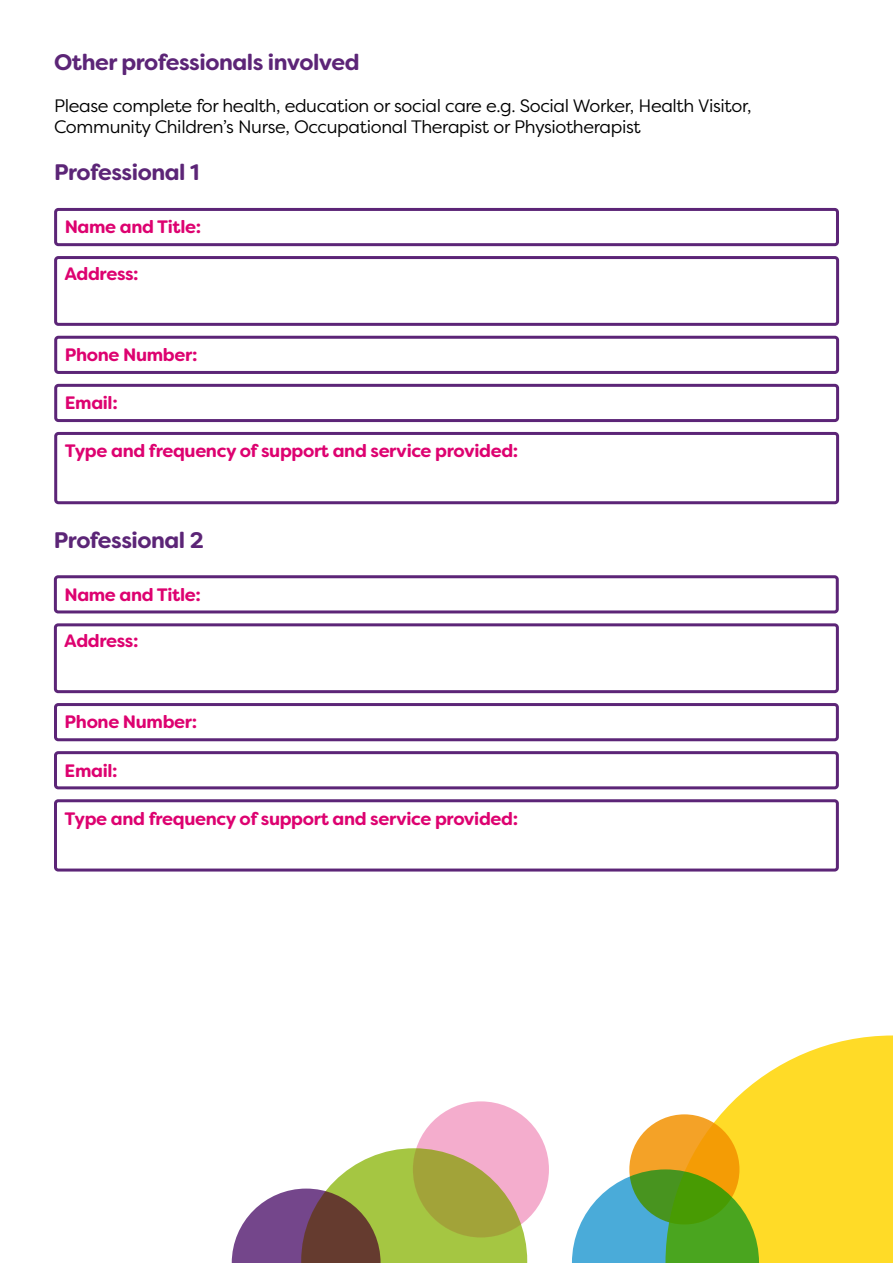
<style>
.page{position:relative;width:893px;height:1263px;background:#fff}
.page>*{position:absolute;margin:0;border:0;box-sizing:border-box;transform-origin:0 0}
.t1{font:700 22.5px "Filson Soft";letter-spacing:-.02em;color:#5c2577}
.t2{font:700 18px "Filson Soft";letter-spacing:-.02em;color:#dd0270}
.t3{font:18px/21.6px "Filson Pro";letter-spacing:-.02em;color:#000}
</style>
<div class="page">
<div style="left:54px;top:208px;width:785px;height:38px;border:3px solid #5c2577;border-radius:3px"></div>
<div style="left:54px;top:575px;width:785px;height:38px;border:3px solid #5c2577;border-radius:3px"></div>
<div style="left:54px;top:336px;width:785px;height:38px;border:3px solid #5c2577;border-radius:3px"></div>
<div style="left:54px;top:703px;width:785px;height:38px;border:3px solid #5c2577;border-radius:3px"></div>
<div style="left:54px;top:384px;width:785px;height:38px;border:3px solid #5c2577;border-radius:3px"></div>
<div style="left:54px;top:751px;width:785px;height:38px;border:3px solid #5c2577;border-radius:3px"></div>
<div style="left:54px;top:432px;width:785px;height:72px;border:3px solid #5c2577;border-radius:3px"></div>
<div style="left:54px;top:799px;width:785px;height:72px;border:3px solid #5c2577;border-radius:3px"></div>
<div style="left:54px;top:256px;width:785px;height:70px;border:3px solid #5c2577;border-radius:3px"></div>
<div style="left:54px;top:623px;width:785px;height:70px;border:3px solid #5c2577;border-radius:3px"></div>
<div style="left:413px;top:1101px;width:136px;height:136px;background:#f4adcd;border-radius:50%"></div>
<svg style="left:676px;top:1035px;width:217px;height:228px;fill:#ffdb27"></svg>
<svg style="left:629px;top:1114px;width:110px;height:110px;background:#f4a11e"></svg>
<svg style="left:572px;top:1169px;width:187px;height:94px;background:#70b06d"></svg>
<svg style="left:232px;top:1148px;width:295px;height:115px"></svg>
<p class="t1" style="left:54px;top:48px;width:307px">Other professionals involved</p>
<p class="t3" style="left:54px;top:94px;width:699px">Please complete for health, education or social care e.g. Social Worker, Health Visitor,<br>Community Children’s Nurse, Occupational Therapist or Physiotherapist</p>
<p class="t1" style="left:54px;top:158px;width:147px">Professional 1</p>
<p class="t2" style="left:65px;top:215px;width:138px">Name and Title:</p>
<p class="t2" style="left:65px;top:262px;width:76px">Address:</p>
<p class="t2" style="left:65px;top:343px;width:134px">Phone Number:</p>
<p class="t2" style="left:65px;top:391px;width:54px">Email:</p>
<p class="t2" style="left:65px;top:439px;width:455px">Type and frequency of support and service provided:</p>
<p class="t1" style="left:54px;top:525px;width:152px">Professional 2</p>
<p class="t2" style="left:65px;top:583px;width:138px">Name and Title:</p>
<p class="t2" style="left:64px;top:629px;width:76px">Address:</p>
<p class="t2" style="left:65px;top:710px;width:134px">Phone Number:</p>
<p class="t2" style="left:65px;top:759px;width:54px">Email:</p>
<p class="t2" style="left:65px;top:807px;width:455px">Type and frequency of support and service provided:</p>
</div>
